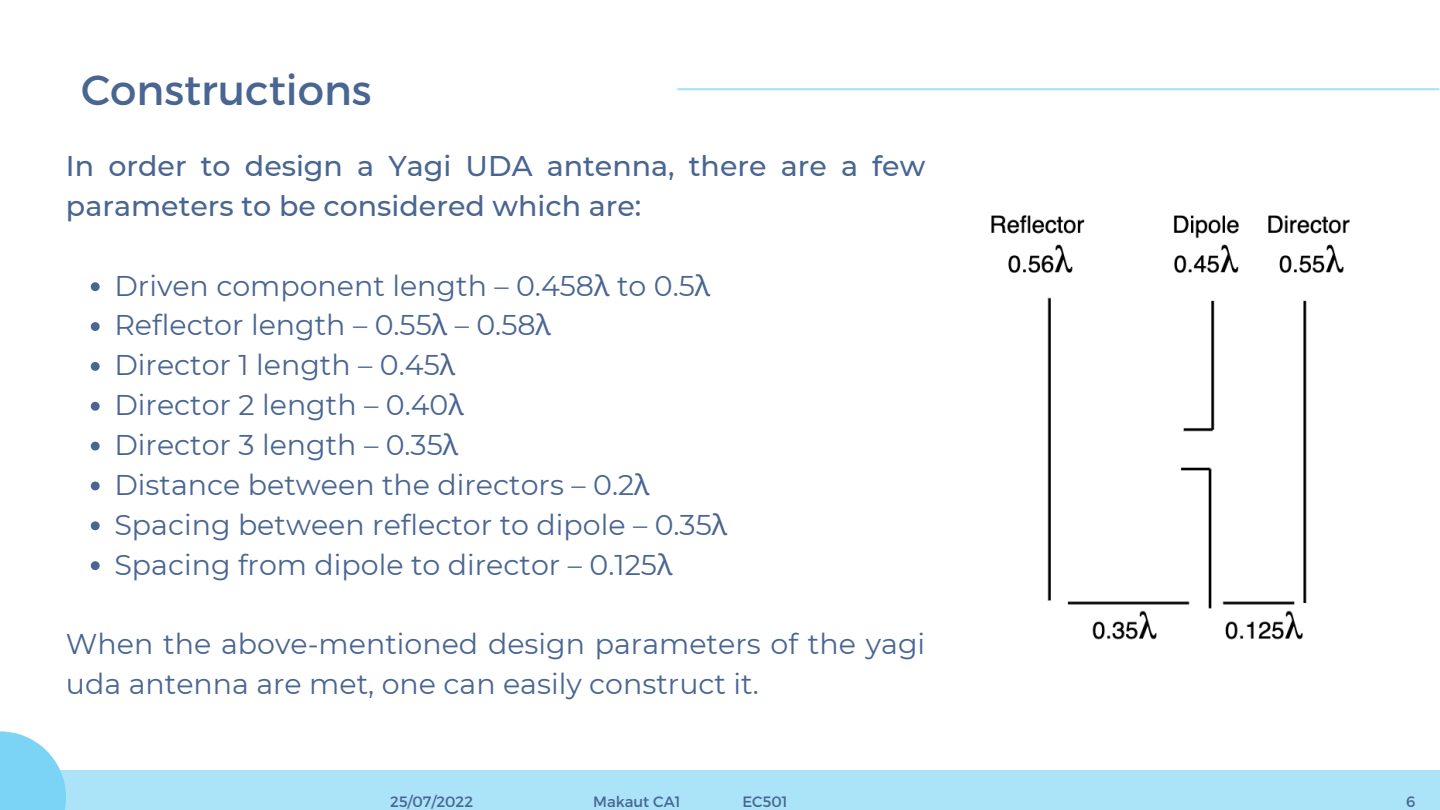
<style>
.page{position:relative;width:1440px;height:810px;background:#fff}
.page>*{position:absolute;margin:0;border:0;box-sizing:border-box;transform-origin:0 0}
.t1{font:42px "Montserrat";color:#496592}
.t2{font:28.5px/39.9px "Montserrat";color:#496592}
.t3{font:500 28.5px/39.9px "Montserrat";color:#496592}
.t4{font:15px "Montserrat";color:#496592}
.s1{font-family:"Noto Sans"}
</style>
<div class="page">
<hr style="left:678px;top:88px;width:761px;height:2px;background:#abe3f9">
<div style="left:0;top:771px;width:1440px;height:39px;background:#abe3f9"></div>
<svg style="left:0;top:731px;width:66px;height:79px"></svg>
<img style="left:991px;top:215px;width:359px;height:425px">
<svg style="left:91px;top:282px;width:9px;height:9px"></svg>
<svg style="left:91px;top:322px;width:9px;height:9px"></svg>
<svg style="left:91px;top:362px;width:9px;height:9px"></svg>
<svg style="left:91px;top:402px;width:9px;height:9px"></svg>
<svg style="left:91px;top:442px;width:9px;height:9px"></svg>
<svg style="left:91px;top:482px;width:9px;height:8px"></svg>
<svg style="left:91px;top:521px;width:9px;height:9px"></svg>
<svg style="left:91px;top:561px;width:9px;height:9px"></svg>
<h1 class="t1" style="left:81px;top:63px;width:292px">Constructions</h1>
<p class="t3" style="left:66px;top:146px;width:861px">In order to design a Yagi UDA antenna, there are a few parameters to be considered which are:</p>
<p class="t2" style="left:114px;top:265px;width:614px">Driven component length – 0.458<span class="s1">λ</span> to 0.5<span class="s1">λ </span>Reflector length – 0.55<span class="s1">λ</span> – 0.58<span class="s1">λ<br></span>Director 1 length – 0.45<span class="s1">λ<br></span>Director 2 length – 0.40<span class="s1">λ<br></span>Director 3 length – 0.35<span class="s1">λ<br></span>Distance between the directors – 0.2<span class="s1">λ </span>Spacing between reflector to dipole – 0.35<span class="s1">λ </span>Spacing from dipole to director – 0.125<span class="s1">λ</span></p>
<p class="t2" style="left:66px;top:624px;width:861px">When the above-mentioned design parameters of the yagi uda antenna are met, one can easily construct it.</p>
<p class="t4" style="left:390px;top:792px;width:85px">25/07/2022</p>
<p class="t4" style="left:593px;top:792px;width:89px">Makaut CA1</p>
<p class="t4" style="left:742px;top:792px;width:47px">EC501</p>
<p class="t4" style="left:1406px;top:792px;width:11px">6</p>
</div>
